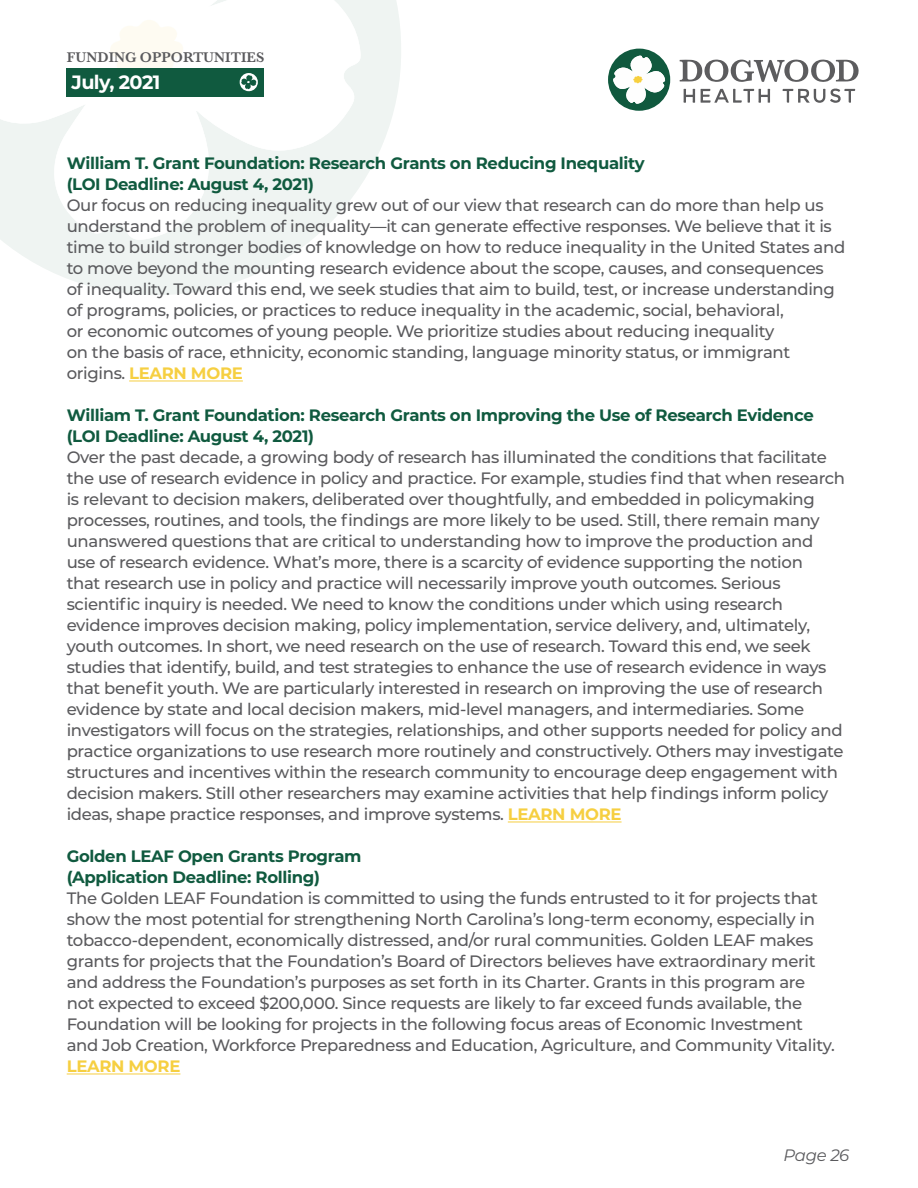
<style>
.page{position:relative;width:918px;height:1188px;background:#fff}
.page>*{position:absolute;margin:0;border:0;box-sizing:border-box;transform-origin:0 0}
.t1{font:700 19.2px "Montserrat";letter-spacing:-.03em;color:#fff}
.t2{font:500 16.5px/21px "Montserrat";letter-spacing:-.02em;color:#5a5a5d}
.t3{font:700 16.5px/21px "Montserrat";letter-spacing:-.02em;color:#105a3f}
.t4{font:700 16.5px "Montserrat";letter-spacing:-.02em;color:#f6cf41}
.t5{font:italic 16.5px "Montserrat";letter-spacing:-.02em;color:#5a5a5d}
.t6{font:600 14.55px "Baskerville";color:#5a5a5d}
.s1{font-weight:700;color:#f6cf41}
</style>
<div class="page">
<svg style="left:3px;top:0;width:398px;height:295px;fill:#eff4f2"></svg>
<svg style="left:0;top:0;width:361px;height:241px"></svg>
<svg style="left:110px;top:18px;width:73px;height:50px"></svg>
<svg style="left:679px;top:59px;width:180px;height:44px"></svg>
<svg style="left:608px;top:48px;width:62px;height:63px"></svg>
<hr style="left:129px;top:381px;width:114px;height:1px;background:#f6cf41">
<hr style="left:508px;top:822px;width:114px;height:1px;background:#f6cf41">
<hr style="left:67px;top:1074px;width:113px;height:1px;background:#f6cf41">
<div style="left:66px;top:68px;width:198px;height:29px;background:#105a3f"></div>
<svg style="left:240px;top:73px;width:18px;height:18px"></svg>
<p class="t6" style="left:67px;top:47px;width:199px">FUNDING OPPORTUNITIES</p>
<p class="t1" style="left:71px;top:69px;width:90px">July, 2021</p>
<p class="t3" style="left:67px;top:152px;width:579px">William T. Grant Foundation: Research Grants on Reducing Inequality (LOI Deadline: August 4, 2021)</p>
<p class="t2" style="left:67px;top:194px;width:780px">Our focus on reducing inequality grew out of our view that research can do more than help us understand the problem of inequality—it can generate effective responses. We believe that it is time to build stronger bodies of knowledge on how to reduce inequality in the United States and to move beyond the mounting research evidence about the scope, causes, and consequences<br>of inequality. Toward this end, we seek studies that aim to build, test, or increase understanding of programs, policies, or practices to reduce inequality in the academic, social, behavioral,<br>or economic outcomes of young people. We prioritize studies about reducing inequality<br>on the basis of race, ethnicity, economic standing, language minority status, or immigrant origins. <span class="s1">LEARN MORE</span></p>
<p class="t3" style="left:67px;top:404px;width:749px">William T. Grant Foundation: Research Grants on Improving the Use of Research Evidence (LOI Deadline: August 4, 2021)</p>
<p class="t2" style="left:67px;top:446px;width:780px">Over the past decade, a growing body of research has illuminated the conditions that facilitate the use of research evidence in policy and practice. For example, studies find that when research is relevant to decision makers, deliberated over thoughtfully, and embedded in policymaking processes, routines, and tools, the findings are more likely to be used. Still, there remain many unanswered questions that are critical to understanding how to improve the production and use of research evidence. What’s more, there is a scarcity of evidence supporting the notion<br>that research use in policy and practice will necessarily improve youth outcomes. Serious scientific inquiry is needed. We need to know the conditions under which using research evidence improves decision making, policy implementation, service delivery, and, ultimately, youth outcomes. In short, we need research on the use of research. Toward this end, we seek studies that identify, build, and test strategies to enhance the use of research evidence in ways that benefit youth. We are particularly interested in research on improving the use of research evidence by state and local decision makers, mid-level managers, and intermediaries. Some investigators will focus on the strategies, relationships, and other supports needed for policy and practice organizations to use research more routinely and constructively. Others may investigate structures and incentives within the research community to encourage deep engagement with decision makers. Still other researchers may examine activities that help findings inform policy ideas, shape practice responses, and improve systems. <span class="s1">LEARN MORE</span></p>
<p class="t3" style="left:67px;top:845px;width:296px">Golden LEAF Open Grants Program (Application Deadline: Rolling)</p>
<p class="t2" style="left:67px;top:887px;width:770px">The Golden LEAF Foundation is committed to using the funds entrusted to it for projects that show the most potential for strengthening North Carolina’s long-term economy, especially in tobacco-dependent, economically distressed, and/or rural communities. Golden LEAF makes grants for projects that the Foundation’s Board of Directors believes have extraordinary merit and address the Foundation’s purposes as set forth in its Charter. Grants in this program are not expected to exceed $200,000. Since requests are likely to far exceed funds available, the Foundation will be looking for projects in the following focus areas of Economic Investment and Job Creation, Workforce Preparedness and Education, Agriculture, and Community Vitality.</p>
<p class="t4" style="left:67px;top:1055px;width:115px">LEARN MORE</p>
<p class="t5" style="left:784px;top:1144px;width:67px">Page 26</p>
</div>
